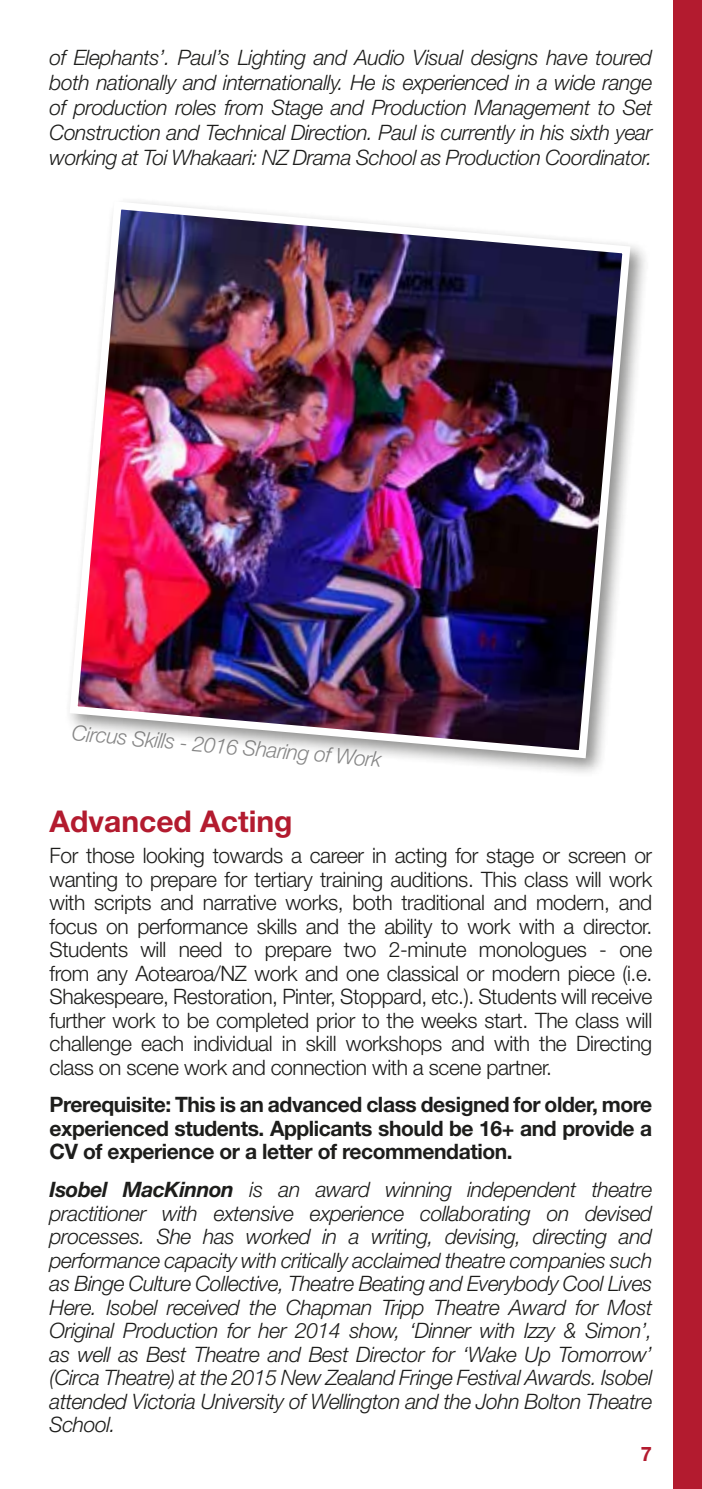
<style>
.page{position:relative;width:702px;height:1489px;background:#fff}
.page>*{position:absolute;margin:0;border:0;box-sizing:border-box;transform-origin:0 0}
.t1{font:700 30px "Helvetica Neue LT Std";color:#b31b2f}
.t2{font:italic 300 21.25px/23.5px "Helvetica Neue LT Std";letter-spacing:-.02em;color:#1d1d1b;text-align:justify}
.t3{font:300 21.25px/23.5px "Helvetica Neue LT Std";letter-spacing:-.02em;color:#1d1d1b;text-align:justify}
.t4{font:700 21.25px/23.5px "Helvetica Neue LT Std";letter-spacing:-.02em;color:#1d1d1b;text-align:justify}
.t5{font:italic 300 21.25px "Helvetica Neue LT Std";color:#878787}
.t6{font:700 20px "Helvetica Neue LT Std";color:#b31b2f}
.s1{font-weight:700}
</style>
<div class="page">
<div style="left:673px;top:0;width:29px;height:1488px;background:#b31b2f"></div>
<div style="left:64px;top:195px;width:586px;height:583px;background:#1d1d1b;opacity:.5"></div>
<img style="left:65px;top:197px;width:569px;height:565px">
<p class="t2" style="left:50px;top:44px;width:604px;line-height:25px">of Elephants’. Paul’s Lighting and Audio Visual designs have toured both nationally and internationally. He is experienced in a wide range of production roles from Stage and Production Management to Set Construction and Technical Direction. Paul is currently in his sixth year working at Toi Whakaari: NZ Drama School as Production Coordinator.</p>
<p class="t5" style="left:73px;top:720px;width:312px;rotate:5deg">Circus Skills - 2016 Sharing of Work</p>
<h1 class="t1" style="left:50px;top:803px;width:244px">Advanced Acting</h1>
<p class="t3" style="left:50px;top:843px;width:604px">For those looking towards a career in acting for stage or screen or wanting to prepare for tertiary training auditions. This class will work with scripts and narrative works, both traditional and modern, and focus on performance skills and the ability to work with a director.<br>Students will need to prepare two 2-minute monologues - one from any Aotearoa/NZ work and one classical or modern piece (i.e.<br>Shakespeare, Restoration, Pinter, Stoppard, etc.). Students will receive further work to be completed prior to the weeks start. The class will challenge each individual in skill workshops and with the Directing class on scene work and connection with a scene partner.</p>
<p class="t4" style="left:50px;top:1092px;width:604px">Prerequisite: This is an advanced class designed for older, more experienced students. Applicants should be 16+ and provide a CV of experience or a letter of recommendation.</p>
<p class="t2" style="left:50px;top:1177px;width:604px"><span class="s1">Isobel MacKinnon</span> is an award winning independent theatre practitioner with extensive experience collaborating on devised processes. She has worked in a writing, devising, directing and performance capacity with critically acclaimed theatre companies such as Binge Culture Collective, Theatre Beating and Everybody Cool Lives Here. Isobel received the Chapman Tripp Theatre Award for Most Original Production for her 2014 show, ‘Dinner with Izzy &amp; Simon’, as well as Best Theatre and Best Director for ‘Wake Up Tomorrow’ (Circa Theatre) at the 2015 New Zealand Fringe Festival Awards. Isobel attended Victoria University of Wellington and the John Bolton Theatre School.</p>
<p class="t6" style="left:640px;top:1440px;width:13px">7</p>
</div>
